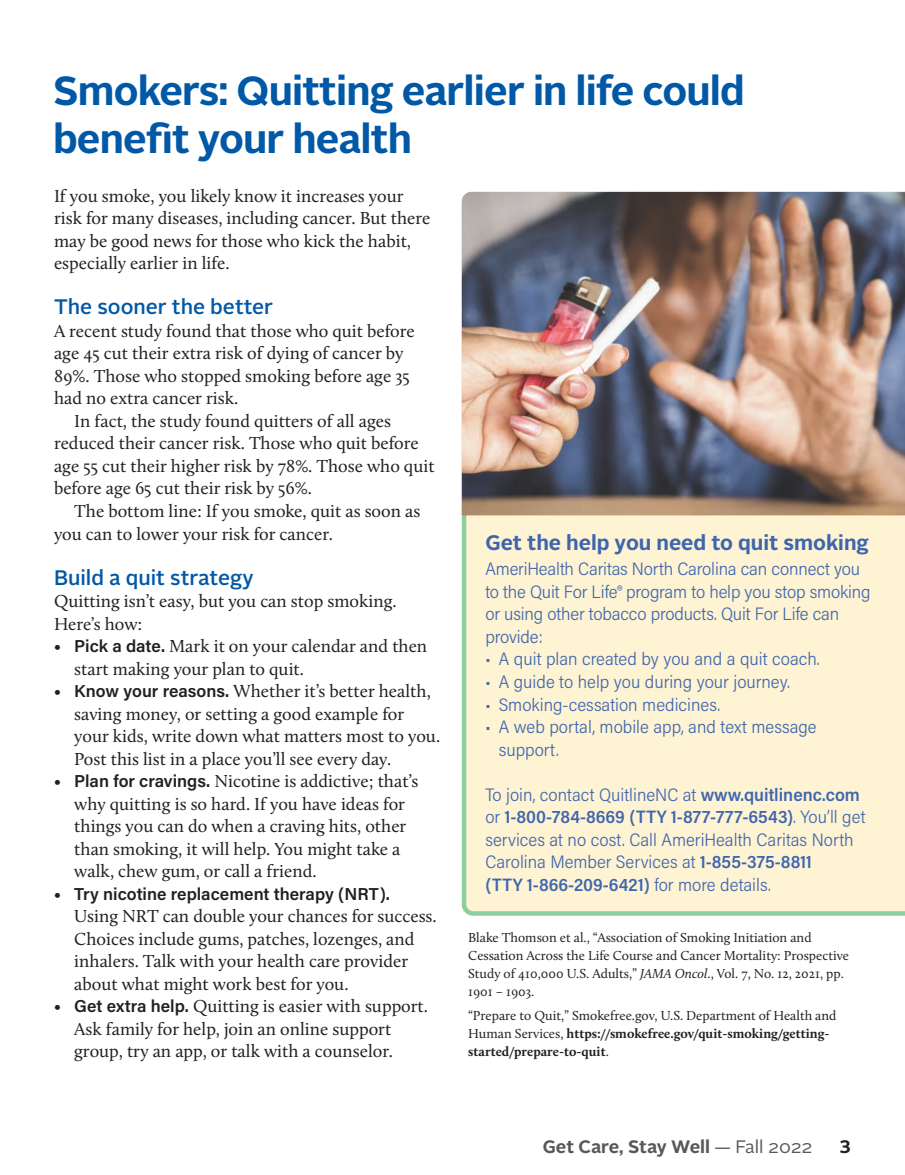
<style>
.page{position:relative;width:905px;height:1175px;background:#fff}
.page>*{position:absolute;margin:0;border:0;box-sizing:border-box;transform-origin:0 0}
.t1{font:700 40.5px "Alright Sans";letter-spacing:-.02em;color:#0158a6}
.t2{font:500 21px "Alright Sans";color:#0158a6}
.t3{font:700 21px "Alright Sans";color:#3e65b0}
.t4{font:18px/22.5px "Calluna";color:#231f20}
.t5{font:300 18px/22.5px "Acumin Pro Semi Cond";color:#3e65b0}
.t6{font:700 18px "Alright Sans";color:#57585a}
.t7{font:700 18px "Alright Sans";color:#231f20}
.t8{font:600 17.25px "Acumin Pro";color:#231f20}
.t9{font:13.5px/18px "Calluna";color:#231f20}
.s1{font-family:"Acumin Pro";font-weight:600;font-size:17.25px}
.s2{font-family:"Calluna";font-weight:400;font-size:18px}
.s3{font-weight:600}
.s4{font-style:italic}
.s5{font-weight:700}
.s6{font-weight:400}
</style>
<div class="page">
<div style="left:462px;top:515px;width:442px;height:400px;background:#fef3d2"></div>
<img style="left:462px;top:192px;width:442px;height:323px">
<p class="t1" style="left:53px;top:63px;width:693px">Smokers: Quitting earlier in life could</p>
<h1 class="t1" style="left:53px;top:111px;width:360px">beneft your health</h1>
<p class="t4" style="left:54px;top:184px;width:378px">If you smoke, you likely know it increases your risk for many diseases, including cancer. But there may be good news for those who kick the habit, especially earlier in life.</p>
<p class="t2" style="left:54px;top:292px;width:221px">The sooner the better</p>
<p class="t4" style="left:54px;top:319px;width:362px">A recent study found that those who quit before age 45 cut their extra risk of dying of cancer by 89%. Those who stopped smoking before age 35 had no extra cancer risk.</p>
<p class="t4" style="left:54px;top:409px;width:382px;text-indent:20px">In fact, the study found quitters of all ages reduced their cancer risk. Those who quit before age 55 cut their higher risk by 78%. Those who quit before age 65 cut their risk by 56%.</p>
<p class="t4" style="left:54px;top:499px;width:368px;text-indent:20px">The bottom line: If you smoke, quit as soon as you can to lower your risk for cancer.</p>
<p class="t2" style="left:54px;top:562px;width:201px">Build a quit strategy</p>
<p class="t4" style="left:54px;top:589px;width:344px">Quitting isn’t easy, but you can stop smoking.<br>Here’s how:</p>
<p class="t4" style="left:74px;top:634px;width:354px;text-indent:-20px">• <span class="s1">Pick a date.</span> Mark it on your calendar and then start making your plan to quit.</p>
<p class="t4" style="left:74px;top:679px;width:367px;text-indent:-20px">• <span class="s1">Know your reasons.</span> Whether it’s better health, saving money, or setting a good example for your kids, write down what matters most to you.<br>Post this list in a place you’ll see every day.</p>
<p class="t4" style="left:74px;top:769px;width:345px;text-indent:-20px">• <span class="s1">Plan for cravings.</span> Nicotine is addictive; that’s why quitting is so hard. If you have ideas for things you can do when a craving hits, other than smoking, it will help. You might take a walk, chew gum, or call a friend.</p>
<p class="t8" style="left:54px;top:881px;width:337px"><span class="s2">•</span> Try nicotine replacement therapy (NRT).</p>
<p class="t4" style="left:74px;top:904px;width:364px">Using NRT can double your chances for success.<br>Choices include gums, patches, lozenges, and inhalers. Talk with your health care provider about what might work best for you.</p>
<p class="t4" style="left:74px;top:994px;width:355px;text-indent:-20px">• <span class="s1">Get extra help.</span> Quitting is easier with support.<br>Ask family for help, join an online support group, try an app, or talk with a counselor.</p>
<p class="t3" style="left:485px;top:528px;width:385px">Get the help you need to quit smoking</p>
<p class="t5" style="left:485px;top:557px;width:387px">AmeriHealth Caritas North Carolina can connect you to the Quit For Life® program to help you stop smoking or using other tobacco products. Quit For Life can provide:</p>
<p class="t5" style="left:485px;top:647px;width:336px">• A quit plan created by you and a quit coach.</p>
<p class="t5" style="left:485px;top:669px;width:306px">• A guide to help you during your journey.</p>
<p class="t5" style="left:485px;top:692px;width:236px">• Smoking-cessation medicines.</p>
<p class="t5" style="left:499px;top:714px;width:319px;text-indent:-14px">• A web portal, mobile app, and text message support.</p>
<p class="t5" style="left:485px;top:782px;width:381px">To join, contact QuitlineNC at <span class="s3">www.quitlinenc.com </span>or <span class="s3">1-800-784-8669 (TTY 1-877-777-6543)</span>. You’ll get services at no cost. Call AmeriHealth Caritas North Carolina Member Services at <span class="s3">1-855-375-8811<br>(TTY 1-866-209-6421)</span> for more details.</p>
<p class="t9" style="left:468px;top:928px;width:382px">Blake Thomson et al., “Association of Smoking Initiation and Cessation Across the Life Course and Cancer Mortality: Prospective Study of 410,000 U.S. Adults,” <span class="s4">JAMA Oncol</span>., Vol. 7, No. 12, 2021, pp.<br>1901 – 1903.</p>
<p class="t9" style="left:468px;top:1006px;width:370px">“Prepare to Quit,” Smokefree.gov, U.S. Department of Health and<br>Human Services, <span class="s5">https://smokefree.gov/quit-smoking/getting&shy;started/prepare-to-quit</span>.</p>
<h4 class="t6" style="left:542px;top:1133px;width:271px">Get Care, Stay Well <span class="s6">— Fall 2022</span></h4>
<p class="t7" style="left:839px;top:1133px;width:13px">3</p>
</div>
